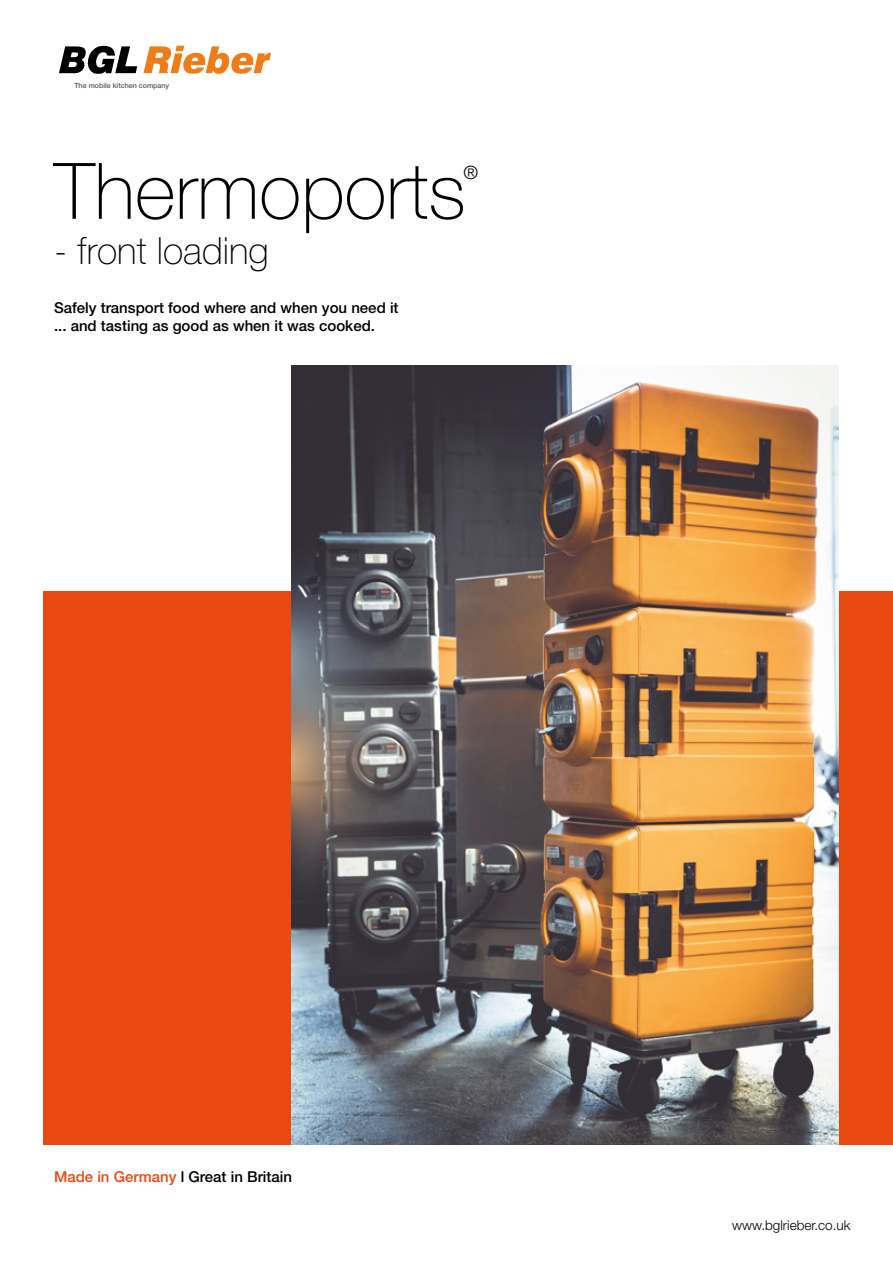
<style>
.page{position:relative;width:893px;height:1263px;background:#fff}
.page>*{position:absolute;margin:0;border:0;box-sizing:border-box;transform-origin:0 0}
.t1{font:100 78px "Helvetica Neue LT Std";color:#000}
.t2{font:100 37.5px "Helvetica Neue LT Std";color:#000}
.t3{font:300 18.3px "Helvetica Neue LT Std";color:#000}
.t4{font:500 15px/18px "Helvetica Neue LT Std";color:#000}
.t5{font:300 13.5px "Helvetica Neue LT Std";color:#000}
.t6{font:500 7.2px "Helvetica Neue LT Std";color:#575756}
.s1{color:#e84910}
</style>
<div class="page">
<div style="left:44px;top:591px;width:849px;height:554px;background:#e84910"></div>
<svg style="left:143px;top:46px;width:128px;height:28px"></svg>
<svg style="left:59px;top:46px;width:78px;height:28px"></svg>
<img style="left:292px;top:366px;width:547px;height:779px">
<p class="t6" style="left:74px;top:81px;width:96px">The mobile kitchen company</p>
<h1 class="t1" style="left:54px;top:146px;width:413px">Thermoports</h1>
<h2 class="t2" style="left:54px;top:229px;width:216px">- front loading</h2>
<p class="t4" style="left:54px;top:299px;width:346px">Safely transport food where and when you need it ... and tasting as good as when it was cooked.</p>
<p class="t3" style="left:463px;top:162px;width:16px">®</p>
<p class="t4" style="left:54px;top:1168px;width:240px"><span class="s1">Made in Germany</span> l Great in Britain</p>
<p class="t5" style="left:732px;top:1217px;width:120px">www.bglrieber.co.uk</p>
</div>
